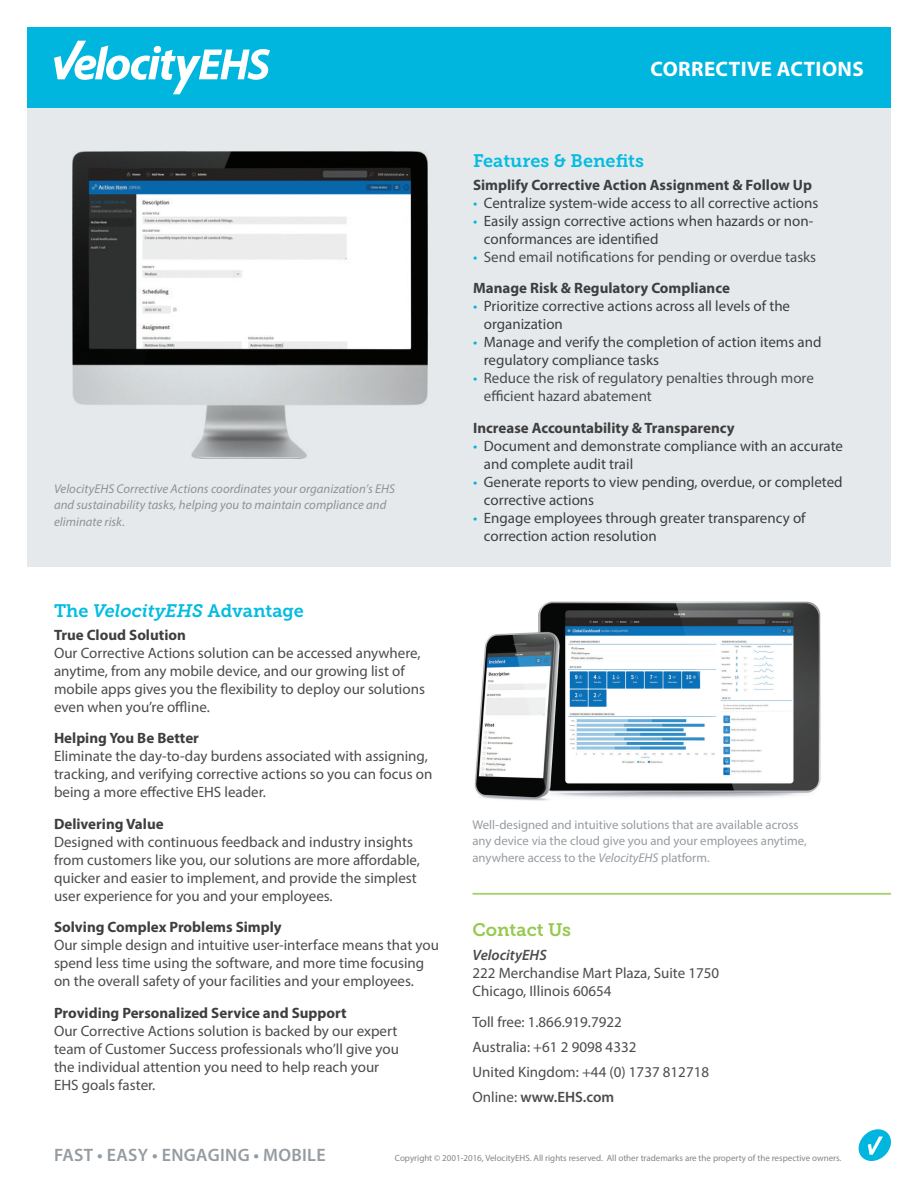
<style>
.page{position:relative;width:918px;height:1188px;background:#fff}
.page>*{position:absolute;margin:0;border:0;box-sizing:border-box;transform-origin:0 0}
.t1{font:700 21px "Myriad Pro";letter-spacing:.02em;color:#fff}
.t2{font:18px "Museo Slab 700";color:#04bce1}
.t3{font:600 18px "Myriad Pro";letter-spacing:.02em;color:#959ca1}
.t4{font:18px "Museo Slab 700";color:#96ca4e}
.t5{font:15px/18px "Myriad Pro";color:#4b4c4d}
.t6{font:15px/18px "Myriad Pro";color:#3e3e3f}
.t7{font:700 15px "Myriad Pro";color:#3e3e3f}
.t8{font:italic 600 15px "Myriad Pro";color:#4b4c4d}
.t9{font:12.75px/16.5px "Myriad Pro";color:#959ca1}
.t10{font:italic 12.75px/16.5px "Myriad Pro";letter-spacing:.005em;color:#919195}
.t11{font:9px "Myriad Pro";color:#848588}
.s1{font-style:italic}
.s2{color:#00b6de}
.s3{font-weight:700;color:#3e3e3f}
.s4{font-weight:600}
</style>
<div class="page">
<svg style="left:859px;top:1129px;width:32px;height:32px"></svg>
<div style="left:27px;top:27px;width:864px;height:81px;background:#00b6de"></div>
<svg style="left:54px;top:41px;width:216px;height:53px"></svg>
<div style="left:27px;top:108px;width:864px;height:459px;background:#e6e9eb"></div>
<img style="left:72px;top:151px;width:355px;height:308px">
<hr style="left:472px;top:893px;width:419px;height:2px;background:#a8d26c">
<img style="left:474px;top:602px;width:347px;height:199px">
<p class="t10" style="left:54px;top:480px;width:342px">VelocityEHS Corrective Actions coordinates your organization’s EHS and sustainability tasks, helping you to maintain compliance and eliminate risk.</p>
<p class="t2" style="left:54px;top:600px;width:252px">The <span class="s1">VelocityEHS</span> Advantage</p>
<p class="t7" style="left:54px;top:625px;width:133px">True Cloud Solution</p>
<p class="t5" style="left:54px;top:644px;width:372px">Our Corrective Actions solution can be accessed anywhere, anytime, from any mobile device, and our growing list of mobile apps gives you the flexibility to deploy our solutions even when you’re offline.</p>
<p class="t7" style="left:54px;top:729px;width:146px">Helping You Be Better</p>
<p class="t5" style="left:54px;top:747px;width:380px">Eliminate the day-to-day burdens associated with assigning, tracking, and verifying corrective actions so you can focus on being a more effective EHS leader.</p>
<p class="t7" style="left:54px;top:814px;width:111px">Delivering Value</p>
<p class="t5" style="left:54px;top:833px;width:368px">Designed with continuous feedback and industry insights from customers like you, our solutions are more affordable, quicker and easier to implement, and provide the simplest user experience for you and your employees.</p>
<p class="t7" style="left:54px;top:918px;width:229px">Solving Complex Problems Simply</p>
<p class="t5" style="left:54px;top:936px;width:386px">Our simple design and intuitive user-interface means that you spend less time using the software, and more time focusing on the overall safety of your facilities and your employees.</p>
<p class="t7" style="left:54px;top:1003px;width:294px">Providing Personalized Service and Support</p>
<p class="t5" style="left:54px;top:1022px;width:347px">Our Corrective Actions solution is backed by our expert team of Customer Success professionals who’ll give you the individual attention you need to help reach your EHS goals faster.</p>
<h1 class="t1" style="left:651px;top:55px;width:215px">CORRECTIVE ACTIONS</h1>
<p class="t2" style="left:473px;top:150px;width:172px">Features &amp; Benefits</p>
<p class="t7" style="left:473px;top:175px;width:341px">Simplify Corrective Action Assignment &amp; Follow Up</p>
<p class="t6" style="left:473px;top:194px;width:347px"><span class="s2">•</span> Centralize system-wide access to all corrective actions</p>
<p class="t6" style="left:484px;top:212px;width:331px;text-indent:-11px"><span class="s2">•</span> Easily assign corrective actions when hazards or non&shy;conformances are identified</p>
<p class="t5" style="left:473px;top:241px;width:345px;line-height:31.5px"><span class="s2">•</span> Send email notifications for pending or overdue tasks<br><span class="s3">Manage Risk &amp; Regulatory Compliance</span></p>
<p class="t6" style="left:484px;top:297px;width:308px;text-indent:-11px"><span class="s2">•</span> Prioritize corrective actions across all levels of the organization</p>
<p class="t6" style="left:484px;top:333px;width:339px;text-indent:-11px"><span class="s2">•</span> Manage and verify the completion of action items and regulatory compliance tasks</p>
<p class="t5" style="left:484px;top:369px;width:332px;text-indent:-11px"><span class="s2">•</span> Reduce the risk of regulatory penalties through more efficient hazard abatement</p>
<p class="t7" style="left:473px;top:418px;width:263px">Increase Accountability &amp; Transparency</p>
<p class="t6" style="left:484px;top:437px;width:361px;text-indent:-11px"><span class="s2">•</span> Document and demonstrate compliance with an accurate and complete audit trail</p>
<p class="t6" style="left:484px;top:473px;width:360px;text-indent:-11px"><span class="s2">•</span> Generate reports to view pending, overdue, or completed corrective actions</p>
<p class="t6" style="left:484px;top:509px;width:323px;text-indent:-11px"><span class="s2">•</span> Engage employees through greater transparency of correction action resolution</p>
<p class="t9" style="left:473px;top:816px;width:336px">Well-designed and intuitive solutions that are available across any device via the cloud give you and your employees anytime, anywhere access to the <span class="s1">VelocityEHS</span> platform.</p>
<p class="t4" style="left:472px;top:920px;width:100px">Contact Us</p>
<p class="t8" style="left:472px;top:945px;width:76px">VelocityEHS</p>
<p class="t5" style="left:472px;top:963px;width:248px">222 Merchandise Mart Plaza, Suite 1750<br>Chicago, Illinois 60654</p>
<p class="t5" style="left:472px;top:1010px;width:238px;line-height:24.8px">Toll free: 1.866.919.7922<br>Australia: +61 2 9098 4332<br>United Kingdom: +44 (0) 1737 812718<br>Online: <span class="s4">www.EHS.com</span></p>
<p class="t3" style="left:54px;top:1144px;width:273px">FAST • EASY • ENGAGING • MOBILE</p>
<p class="t11" style="left:395px;top:1152px;width:448px">Copyright © 2001-2016, VelocityEHS. All rights reserved. All other trademarks are the property of the respective owners.</p>
</div>
